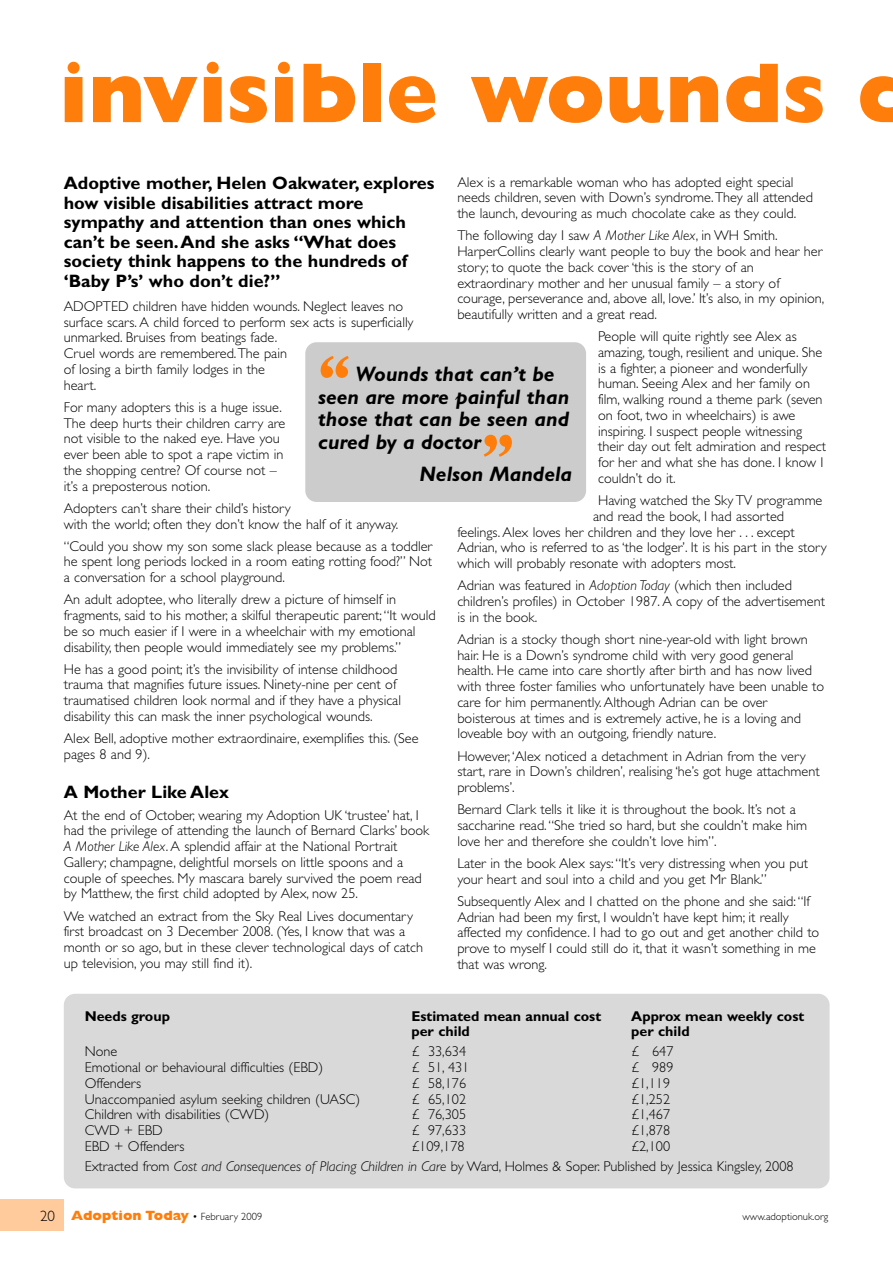
<style>
.page{position:relative;width:893px;height:1262px;background:#fff}
.page>*{position:absolute;margin:0;border:0;box-sizing:border-box;transform-origin:0 0}
.t1{font:800 85.5px "Gill Sans";color:#ff7d0a}
.t2{font:700 64.05px "Century Old Style";color:#ff7d0a}
.t3{font:italic 700 21px/22.5px "Gill Sans";color:#000}
.t4{font:700 18px/19.5px "Gill Sans";color:#000}
.t5{font:300 14.25px/15.8px "Gill Sans";color:#000}
.t6{font:700 14.25px "Gill Sans";color:#000}
.t7{font:800 13.5px "Gill Sans";color:#ff7d0a}
.t8{font:300 10.5px "Gill Sans";color:#000}
.s1{font-style:italic}
.s2{font-weight:300;font-size:15px;color:#000}
.s3{font-weight:300;font-size:10.5px;color:#000}
</style>
<div class="page">
<div style="left:64px;top:993px;width:765px;height:195px;background:#d9d9d9;border-radius:11px"></div>
<div style="left:0;top:1199px;width:64px;height:32px;background:#ffcb9d"></div>
<div style="left:305px;top:342px;width:281px;height:160px;background:#ccc;border-radius:11px"></div>
<h1 class="t1" style="left:59px;top:64px;width:858px">invisible wounds d</h1>
<p class="t4" style="left:64px;top:175px;width:372px">Adoptive mother, Helen Oakwater, explores how visible disabilities attract more sympathy and attention than ones which can’t be seen.And she asks “What does society think happens to the hundreds of ‘Baby P’s’ who don’t die?”</p>
<p class="t5" style="left:64px;top:300px;width:351px">ADOPTED children have hidden wounds. Neglect leaves no surface scars. A child forced to perform sex acts is superficially unmarked. Bruises from beatings fade.<br>Cruel words are remembered.The pain<br>of losing a birth family lodges in the<br>heart.</p>
<p class="t5" style="left:64px;top:401px;width:223px">For many adopters this is a huge issue.<br>The deep hurts their children carry are not visible to the naked eye. Have you ever been able to spot a rape victim in the shopping centre? Of course not – it’s a preposterous notion.</p>
<p class="t5" style="left:64px;top:501px;width:336px">Adopters can’t share their child’s history<br>with the world; often they don’t know the half of it anyway.</p>
<p class="t5" style="left:64px;top:539px;width:370px;text-align:justify">“Could you show my son some slack please because as a toddler he spent long periods locked in a room eating rotting food?” Not a conversation for a school playground.</p>
<p class="t5" style="left:64px;top:593px;width:373px">An adult adoptee, who literally drew a picture of himself in fragments, said to his mother, a skilful therapeutic parent;“It would be so much easier if I were in a wheelchair with my emotional disability, then people would immediately see my problems.”</p>
<p class="t5" style="left:64px;top:662px;width:339px">He has a good point; it’s the invisibility of intense childhood trauma that magnifies future issues. Ninety-nine per cent of traumatised children look normal and if they have a physical disability this can mask the inner psychological wounds.</p>
<p class="t5" style="left:64px;top:732px;width:356px">Alex Bell, adoptive mother extraordinaire, exemplifies this. (See pages 8 and 9).</p>
<p class="t4" style="left:64px;top:783px;width:167px">A Mother Like Alex</p>
<p class="t5" style="left:64px;top:808px;width:367px">At the end of October, wearing my Adoption UK ‘trustee’ hat, I had the privilege of attending the launch of Bernard Clarks’ book <span class="s1">A Mother Like Alex</span>. A splendid affair at the National Portrait Gallery; champagne, delightful morsels on little spoons and a couple of speeches. My mascara barely survived the poem read by Matthew, the first child adopted by Alex, now 25.</p>
<p class="t5" style="left:64px;top:909px;width:361px">We watched an extract from the Sky Real Lives documentary first broadcast on 3 December 2008. (Yes, I know that was a month or so ago, but in these clever technological days of catch up television, you may still find it).</p>
<p class="t5" style="left:457px;top:175px;width:357px">Alex is a remarkable woman who has adopted eight special needs children, seven with Down’s syndrome.They all attended the launch, devouring as much chocolate cake as they could.</p>
<p class="t5" style="left:457px;top:229px;width:368px">The following day I saw <span class="s1">A Mother Like Alex</span>, in WH Smith.<br>HarperCollins clearly want people to buy the book and hear her story; to quote the back cover ‘this is the story of an extraordinary mother and her unusual family – a story of courage, perseverance and, above all, love.’ It’s also, in my opinion, beautifully written and a great read.</p>
<p class="t5" style="left:598px;top:330px;width:229px">People will quite rightly see Alex as amazing, tough, resilient and unique. She is a fighter, a pioneer and wonderfully human. Seeing Alex and her family on film, walking round a theme park (seven on foot, two in wheelchairs) is awe inspiring. I suspect people witnessing their day out felt admiration and respect for her and what she has done. I know I couldn’t do it.</p>
<p class="t5" style="left:598px;top:494px;width:226px">Having watched the Sky TV programme</p>
<p class="t5" style="left:593px;top:510px;width:193px">and read the book, I had assorted</p>
<p class="t5" style="left:457px;top:525px;width:339px">feelings. Alex loves her children and they love her . . . except</p>
<p class="t5" style="left:457px;top:541px;width:371px">Adrian, who is referred to as ‘the lodger’. It is his part in the story</p>
<p class="t5" style="left:457px;top:557px;width:280px">which will probably resonate with adopters most.</p>
<p class="t5" style="left:457px;top:579px;width:369px">Adrian was featured in <span class="s1">Adoption Today</span> (which then included children’s profiles) in October 1987. A copy of the advertisement is in the book.</p>
<p class="t5" style="left:457px;top:633px;width:368px">Adrian is a stocky though short nine-year-old with light brown hair. He is a Down’s syndrome child with very good general health. He came into care shortly after birth and has now lived with three foster families who unfortunately have been unable to care for him permanently. Although Adrian can be over boisterous at times and is extremely active, he is a loving and loveable boy with an outgoing, friendly nature.</p>
<p class="t5" style="left:457px;top:749px;width:364px">However,‘Alex noticed a detachment in Adrian from the very start, rare in Down’s children’, realising ‘he’s got huge attachment problems’.</p>
<p class="t5" style="left:457px;top:803px;width:351px">Bernard Clark tells it like it is throughout the book. It’s not a saccharine read.“She tried so hard, but she couldn’t make him love her and therefore she couldn’t love him”.</p>
<p class="t5" style="left:457px;top:856px;width:352px">Later in the book Alex says:“It’s very distressing when you put your heart and soul into a child and you get Mr Blank.”</p>
<p class="t5" style="left:457px;top:894px;width:363px">Subsequently Alex and I chatted on the phone and she said:“If Adrian had been my first, I wouldn’t have kept him; it really affected my confidence. I had to go out and get another child to prove to myself I could still do it, that it wasn’t something in me that was wrong.</p>
<h2 class="t2" style="left:318px;top:356px;width:34px">“</h2>
<h3 class="t3" style="left:318px;top:365px;width:252px;text-indent:37px">Wounds that can’t be seen are more painful than those that can be seen and cured by a doctor</h3>
<h3 class="t3" style="left:419px;top:465px;width:154px">Nelson Mandela</h3>
<h2 class="t2" style="left:481px;top:435px;width:34px">”</h2>
<p class="t6" style="left:85px;top:1010px;width:87px">Needs group</p>
<p class="t6" style="left:411px;top:1010px;width:191px">Estimated mean annual cost</p>
<p class="t6" style="left:631px;top:1010px;width:174px">Approx mean weekly cost</p>
<p class="t6" style="left:411px;top:1026px;width:60px">per child</p>
<p class="t6" style="left:631px;top:1026px;width:60px">per child</p>
<p class="t5" style="left:85px;top:1045px;width:34px">None</p>
<p class="t5" style="left:411px;top:1045px;width:56px">£ 33,634</p>
<p class="t5" style="left:631px;top:1045px;width:44px">£ 647</p>
<p class="t5" style="left:85px;top:1061px;width:240px">Emotional or behavioural difficulties (EBD)</p>
<p class="t5" style="left:411px;top:1061px;width:59px">£ 51, 431</p>
<p class="t5" style="left:631px;top:1061px;width:44px">£ 989</p>
<p class="t5" style="left:85px;top:1076px;width:58px">Offenders</p>
<p class="t5" style="left:411px;top:1076px;width:56px">£ 58,176</p>
<p class="t5" style="left:631px;top:1076px;width:40px">£1,119</p>
<p class="t5" style="left:85px;top:1092px;width:277px">Unaccompanied asylum seeking children (UASC)</p>
<p class="t5" style="left:411px;top:1092px;width:56px">£ 65,102</p>
<p class="t5" style="left:631px;top:1092px;width:40px">£1,252</p>
<p class="t5" style="left:85px;top:1108px;width:186px">Children with disabilities (CWD)</p>
<p class="t5" style="left:411px;top:1108px;width:56px">£ 76,305</p>
<p class="t5" style="left:631px;top:1108px;width:40px">£1,467</p>
<p class="t5" style="left:85px;top:1124px;width:80px">CWD + EBD</p>
<p class="t5" style="left:411px;top:1124px;width:56px">£ 97,633</p>
<p class="t5" style="left:631px;top:1124px;width:40px">£1,878</p>
<p class="t5" style="left:85px;top:1139px;width:101px">EBD + Offenders</p>
<p class="t5" style="left:411px;top:1139px;width:55px">£109,178</p>
<p class="t5" style="left:85px;top:1137px;width:710px;line-height:20px;text-indent:546px">£2,100<br>Extracted from <span class="s1">Cost and Consequences of Placing Children in Care</span> by Ward, Holmes &amp; Soper. Published by Jessica Kingsley, 2008</p>
<p class="t7" style="left:40px;top:1210px;width:224px"><span class="s2">20</span> Adoption Today <span class="s3">• February 2009</span></p>
<p class="t8" style="left:742px;top:1212px;width:87px">www.adoptionuk.org</p>
</div>
